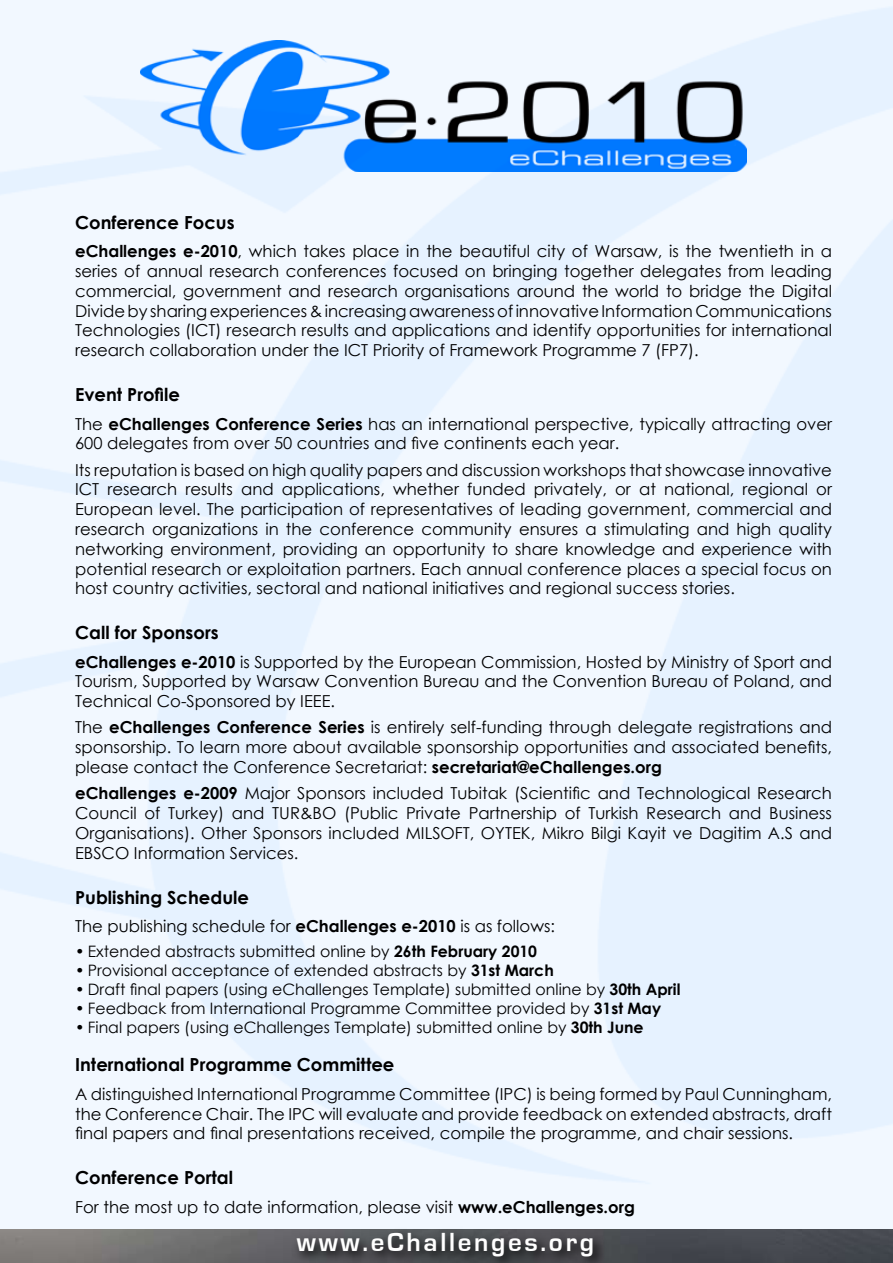
<style>
.page{position:relative;width:893px;height:1263px;background:#fff}
.page>*{position:absolute;margin:0;border:0;box-sizing:border-box;transform-origin:0 0}
.t1{font:700 27px "Eurostile";letter-spacing:.1em;color:#fff}
.t2{font:700 18px "Century Gothic";color:#000}
.t3{font:16.5px/19.8px "Century Gothic";color:#000;text-align:justify}
.t4{font:15.75px "Century Gothic";color:#000}
.s1{font-weight:700}
</style>
<div class="page">
<img style="left:0;top:0;width:893px;height:1229px">
<img style="left:0;top:1229px;width:893px;height:34px">
<svg style="left:291px;top:1226px;width:317px;height:37px;background:#535558"></svg>
<img style="left:140px;top:40px;width:607px;height:131px">
<p class="t2" style="left:75px;top:209px;width:161px">Conference Focus</p>
<p class="t3" style="left:75px;top:241px;width:758px"><span class="s1">eChallenges e-2010</span>, which takes place in the beautiful city of Warsaw, is the twentieth in a series of annual research conferences focused on bringing together delegates from leading commercial, government and research organisations around the world to bridge the Digital Divide by sharing experiences &amp; increasing awareness of innovative Information Communications Technologies (ICT) research results and applications and identify opportunities for international research collaboration under the ICT Priority of Framework Programme 7 (FP7).</p>
<p class="t2" style="left:75px;top:381px;width:106px">Event Profile</p>
<p class="t3" style="left:75px;top:413px;width:758px">The <span class="s1">eChallenges Conference Series</span> has an international perspective, typically attracting over<br>600 delegates from over 50 countries and five continents each year.</p>
<p class="t3" style="left:75px;top:459px;width:758px">Its reputation is based on high quality papers and discussion workshops that showcase innovative ICT research results and applications, whether funded privately, or at national, regional or European level. The participation of representatives of leading government, commercial and research organizations in the conference community ensures a stimulating and high quality networking environment, providing an opportunity to share knowledge and experience with potential research or exploitation partners. Each annual conference places a special focus on host country activities, sectoral and national initiatives and regional success stories.</p>
<p class="t2" style="left:75px;top:619px;width:145px">Call for Sponsors</p>
<p class="t3" style="left:75px;top:651px;width:758px"><span class="s1">eChallenges e-2010</span> is Supported by the European Commission, Hosted by Ministry of Sport and Tourism, Supported by Warsaw Convention Bureau and the Convention Bureau of Poland, and Technical Co-Sponsored by IEEE.</p>
<p class="t3" style="left:75px;top:717px;width:758px">The <span class="s1">eChallenges Conference Series</span> is entirely self-funding through delegate registrations and sponsorship. To learn more about available sponsorship opportunities and associated benefits, please contact the Conference Secretariat: <span class="s1">secretariat@eChallenges.org</span></p>
<p class="t3" style="left:75px;top:783px;width:758px"><span class="s1">eChallenges e-2009</span> Major Sponsors included Tubitak (Scientific and Technological Research Council of Turkey) and TUR&amp;BO (Public Private Partnership of Turkish Research and Business Organisations). Other Sponsors included MILSOFT, OYTEK, Mikro Bilgi Kayit ve Dagitim A.S and EBSCO Information Services.</p>
<p class="t2" style="left:75px;top:883px;width:175px">Publishing Schedule</p>
<p class="t3" style="left:75px;top:916px;width:481px">The publishing schedule for <span class="s1">eChallenges e-2010</span> is as follows:</p>
<p class="t4" style="left:75px;top:940px;width:463px">• Extended abstracts submitted online by <span class="s1">26th February 2010</span></p>
<p class="t4" style="left:75px;top:959px;width:480px">• Provisional acceptance of extended abstracts by <span class="s1">31st March</span></p>
<p class="t4" style="left:75px;top:978px;width:607px">• Draft final papers (using eChallenges Template) submitted online by <span class="s1">30th April</span></p>
<p class="t4" style="left:75px;top:997px;width:588px">• Feedback from International Programme Committee provided by <span class="s1">31st May</span></p>
<p class="t4" style="left:75px;top:1016px;width:570px">• Final papers (using eChallenges Template) submitted online by <span class="s1">30th June</span></p>
<p class="t2" style="left:75px;top:1051px;width:321px">International Programme Committee</p>
<p class="t3" style="left:75px;top:1084px;width:758px">A distinguished International Programme Committee (IPC) is being formed by Paul Cunningham, the Conference Chair. The IPC will evaluate and provide feedback on extended abstracts, draft final papers and final presentations received, compile the programme, and chair sessions.</p>
<p class="t2" style="left:75px;top:1164px;width:160px">Conference Portal</p>
<p class="t3" style="left:75px;top:1196px;width:561px">For the most up to date information, please visit <span class="s1">www.eChallenges.org</span></p>
<h1 class="t1" style="left:297px;top:1227px;width:299px">www.eChallenges.org</h1>
</div>
